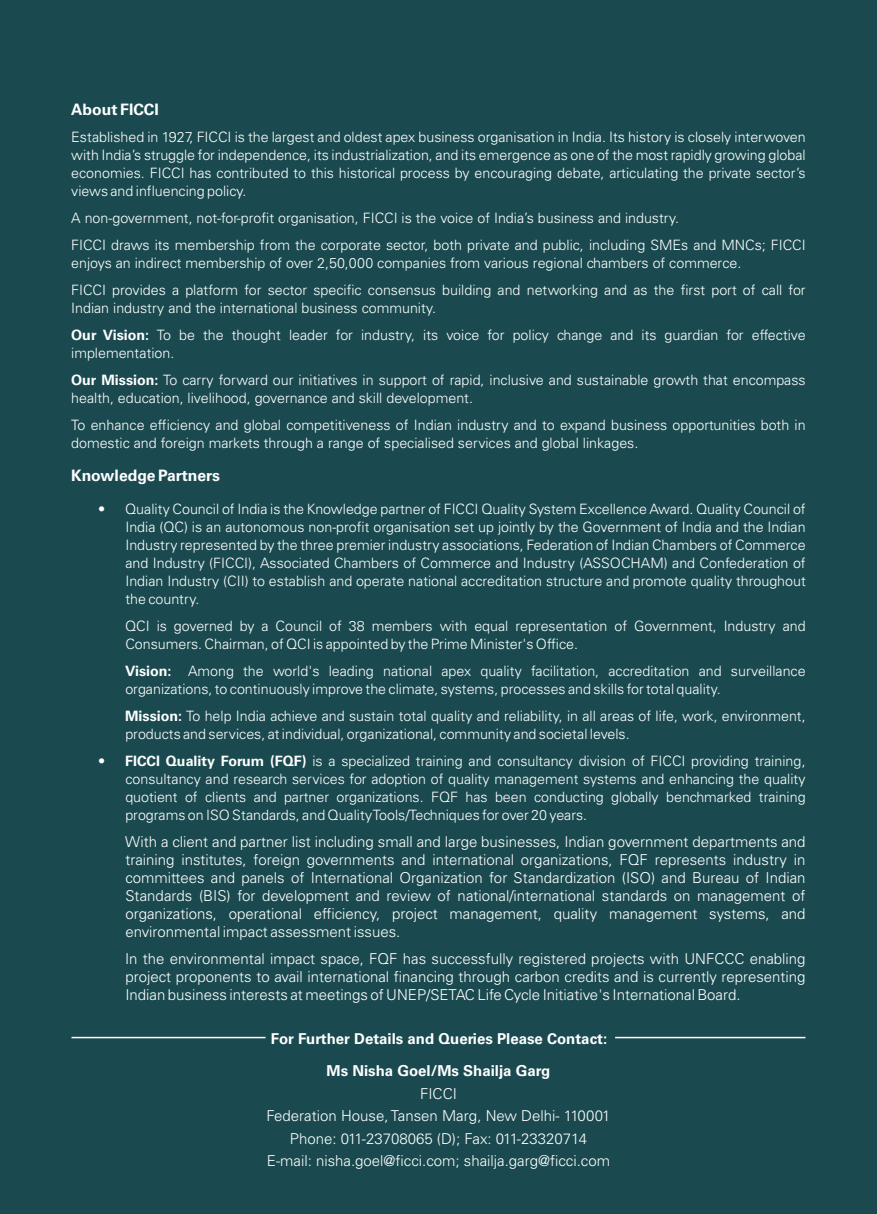
<style>
.page{position:relative;width:877px;height:1214px;background:#fff}
.page>*{position:absolute;margin:0;border:0;box-sizing:border-box;transform-origin:0 0}
.t1{font:15.75px "Univers 45 Light,Bold";color:#fff}
.t2{font:300 15px/18px "Univers 45";color:#fff;text-align:justify}
.t3{font:15px "Univers 45 Light,Bold";color:#fff}
.t4{font:300 14.25px/18px "Univers 45";color:#fff}
.s1{font-family:"Univers 45 Light,Bold";font-weight:400}
</style>
<div class="page">
<div style="left:0;top:0;width:877px;height:1213px;background:#1a4a4f"></div>
<hr style="left:72px;top:1036px;width:193px;height:2px;background:#fff">
<hr style="left:615px;top:1036px;width:190px;height:2px;background:#fff">
<p class="t1" style="left:71px;top:103px;width:89px">About FICCI</p>
<p class="t4" style="left:71px;top:129px;width:736px;text-align:justify">Established in 1927, FICCI is the largest and oldest apex business organisation in India. Its history is closely interwoven with India’s struggle for independence, its industrialization, and its emergence as one of the most rapidly growing global economies. FICCI has contributed to this historical process by encouraging debate, articulating the private sector’s views and influencing policy.</p>
<p class="t4" style="left:71px;top:205px;width:736px;line-height:27px">A non-government, not-for-profit organisation, FICCI is the voice of India’s business and industry.<br>FICCI draws its membership from the corporate sector, both private and public, including SMEs and MNCs; FICCI</p>
<p class="t4" style="left:71px;top:250px;width:736px;line-height:27px">enjoys an indirect membership of over 2,50,000 companies from various regional chambers of commerce.<br>FICCI provides a platform for sector specific consensus building and networking and as the first port of call for</p>
<p class="t4" style="left:71px;top:295px;width:736px;line-height:27px">Indian industry and the international business community.<br><span class="s1">Our Vision:</span> To be the thought leader for industry, its voice for policy change and its guardian for effective</p>
<p class="t4" style="left:71px;top:340px;width:736px;line-height:27px">implementation.<br><span class="s1">Our Mission:</span> To carry forward our initiatives in support of rapid, inclusive and sustainable growth that encompass</p>
<p class="t4" style="left:71px;top:385px;width:736px;line-height:27px">health, education, livelihood, governance and skill development.<br>To enhance efficiency and global competitiveness of Indian industry and to expand business opportunities both in</p>
<p class="t4" style="left:71px;top:435px;width:569px">domestic and foreign markets through a range of specialised services and global linkages.</p>
<p class="t1" style="left:71px;top:469px;width:150px">Knowledge Partners</p>
<p class="t4" style="left:125px;top:501px;width:682px;text-align:justify;text-indent:-27px">• Quality Council of India is the Knowledge partner of FICCI Quality System Excellence Award. Quality Council of India (QC) is an autonomous non-profit organisation set up jointly by the Government of India and the Indian Industry represented by the three premier industry associations, Federation of Indian Chambers of Commerce and Industry (FICCI), Associated Chambers of Commerce and Industry (ASSOCHAM) and Confederation of Indian Industry (CII) to establish and operate national accreditation structure and promote quality throughout the country.</p>
<p class="t4" style="left:125px;top:618px;width:682px">QCI is governed by a Council of 38 members with equal representation of Government, Industry and<br>Consumers. Chairman, of QCI is appointed by the Prime Minister's Office.</p>
<p class="t4" style="left:125px;top:663px;width:682px"><span class="s1">Vision:</span> Among the world's leading national apex quality facilitation, accreditation and surveillance organizations, to continuously improve the climate, systems, processes and skills for total quality.</p>
<p class="t4" style="left:125px;top:708px;width:682px"><span class="s1">Mission:</span> To help India achieve and sustain total quality and reliability, in all areas of life, work, environment, products and services, at individual, organizational, community and societal levels.</p>
<p class="t4" style="left:125px;top:753px;width:682px;text-align:justify;text-indent:-27px">• <span class="s1">FICCI Quality Forum (FQF)</span> is a specialized training and consultancy division of FICCI providing training, consultancy and research services for adoption of quality management systems and enhancing the quality quotient of clients and partner organizations. FQF has been conducting globally benchmarked training programs on ISO Standards, and Quality Tools/Techniques for over 20 years.</p>
<p class="t2" style="left:125px;top:834px;width:682px">With a client and partner list including small and large businesses, Indian government departments and training institutes, foreign governments and international organizations, FQF represents industry in committees and panels of International Organization for Standardization (ISO) and Bureau of Indian Standards (BIS) for development and review of national/international standards on management of organizations, operational efficiency, project management, quality management systems, and environmental impact assessment issues.</p>
<p class="t2" style="left:125px;top:951px;width:682px">In the environmental impact space, FQF has successfully registered projects with UNFCCC enabling project proponents to avail international financing through carbon credits and is currently representing Indian business interests at meetings of UNEP/SETAC Life Cycle Initiative's International Board.</p>
<p class="t3" style="left:271px;top:1033px;width:338px">For Further Details and Queries Please Contact:</p>
<p class="t3" style="left:326px;top:1064px;width:225px">Ms Nisha Goel/Ms Shailja Garg</p>
<p class="t2" style="left:266px;top:1083px;width:345px;line-height:22.5px;text-align:center">FICCI<br>Federation House, Tansen Marg, New Delhi- 110001<br>Phone: 011-23708065 (D); Fax: 011-23320714<br>E-mail: nisha.goel@ficci.com; shailja.garg@ficci.com</p>
</div>
